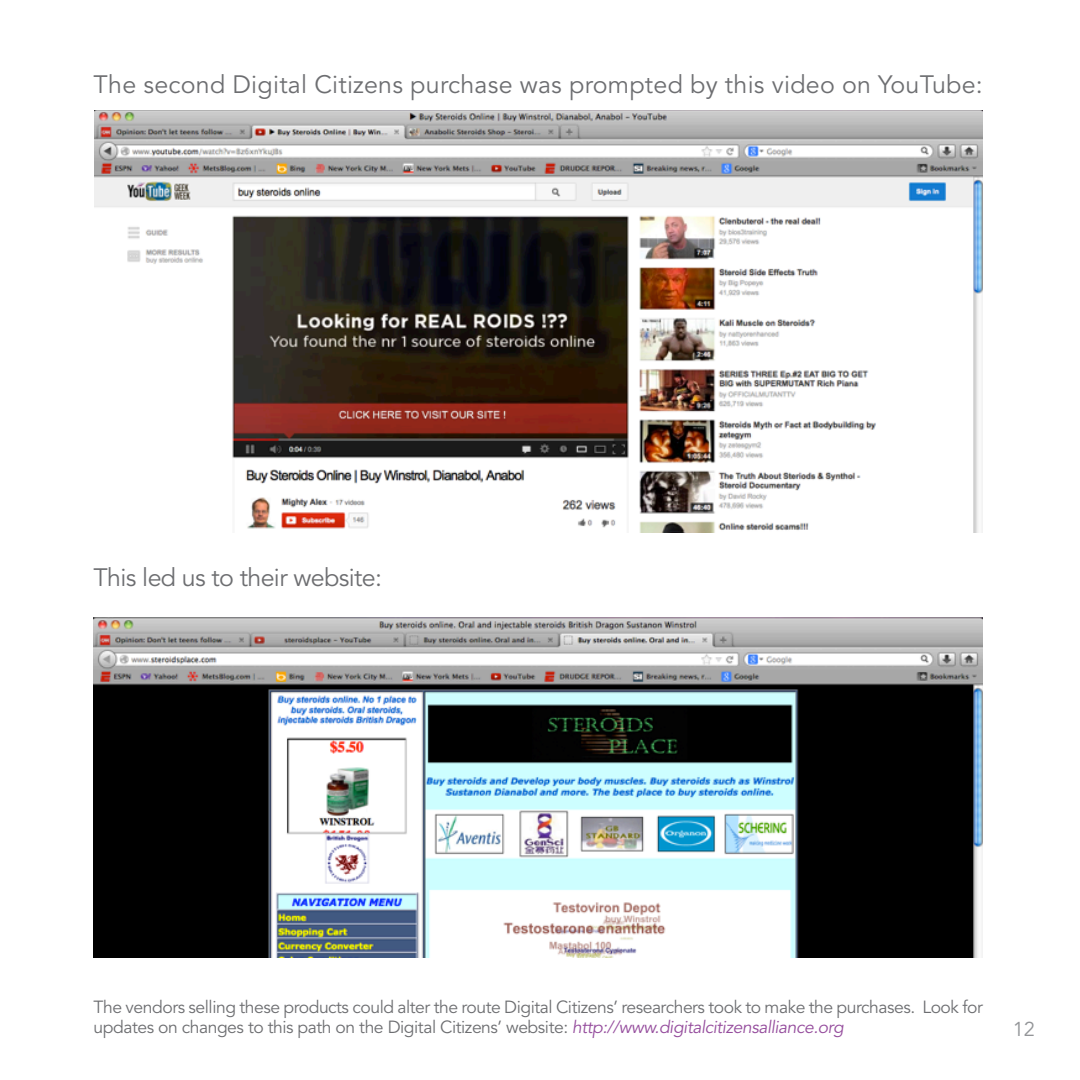
<style>
.page{position:relative;width:1080px;height:1080px;background:#fff}
.page>*{position:absolute;margin:0;border:0;box-sizing:border-box;transform-origin:0 0}
.t1{font:25px "Avenir";letter-spacing:.01em;color:#6d6e71}
.t2{font:25px "Avenir";letter-spacing:-.025em;color:#6d6e71}
.t3{font:20px "Avenir";color:#939598}
.t4{font:17.5px/20px "Avenir";letter-spacing:-.025em;color:#6d6e71}
.s1{font-style:italic;color:#954d9d}
</style>
<div class="page">
<img style="left:95px;top:111px;width:888px;height:421px">
<img style="left:94px;top:617px;width:889px;height:341px">
<p class="t1" style="left:94px;top:70px;width:891px">The second Digital Citizens purchase was prompted by this video on YouTube:</p>
<p class="t2" style="left:94px;top:563px;width:290px">This led us to their website:</p>
<p class="t4" style="left:94px;top:997px;width:891px">The vendors selling these products could alter the route Digital Citizens’ researchers took to make the purchases. Look for updates on changes to this path on the Digital Citizens’ website: <span class="s1">http://www.digitalcitizensalliance.org</span></p>
<p class="t3" style="left:1013px;top:1017px;width:24px">12</p>
</div>
